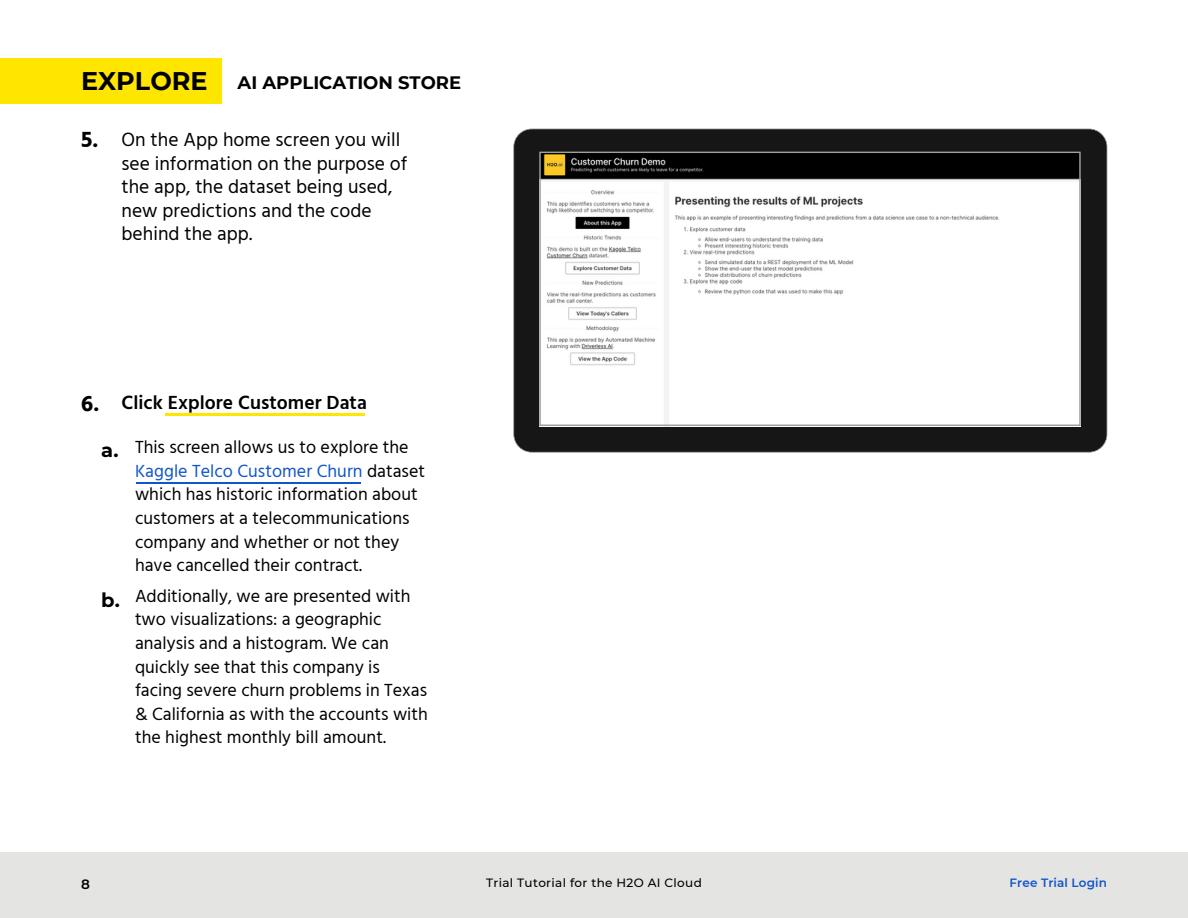
<style>
.page{position:relative;width:1188px;height:918px;background:#fff}
.page>*{position:absolute;margin:0;border:0;box-sizing:border-box;transform-origin:0 0}
.t1{font:700 25.5px "Montserrat";color:#000}
.t2{font:700 22.5px "Hind";color:#000}
.t3{font:19.5px/23.7px "Hind";color:#000}
.t4{font:600 19.5px "Hind";color:#000}
.t5{font:700 19.5px "Montserrat";color:#000}
.t6{font:18px/23.7px "Hind";color:#000}
.t7{font:700 18px "Montserrat";color:#000101}
.t8{font:600 13.5px "Montserrat";color:#000}
.t9{font:500 12px "Montserrat";letter-spacing:.03em;color:#000}
.t10{font:600 12px "Montserrat";letter-spacing:.01em;color:#15c}
.s1{font-weight:700;font-size:22.5px}
.s2{color:#15c}
</style>
<div class="page">
<div style="left:0;top:58px;width:222px;height:45px;background:#ffe600"></div>
<hr style="left:136px;top:482px;width:224px;height:2px;background:#15c">
<hr style="left:165px;top:413px;width:200px;height:3px;background:#ffe600">
<div style="left:0;top:852px;width:1188px;height:66px;background:#e4e4e3"></div>
<svg style="left:513px;top:129px;width:594px;height:324px;background:#202020"></svg>
<svg style="left:539px;top:152px;width:542px;height:274px"></svg>
<h1 class="t1" style="left:81px;top:65px;width:128px">EXPLORE</h1>
<p class="t7" style="left:238px;top:72px;width:225px">AI APPLICATION STORE</p>
<p class="t2" style="left:81px;top:126px;width:19px">5.</p>
<p class="t3" style="left:122px;top:127px;width:287px">On the App home screen you will see information on the purpose of the app, the dataset being used, new predictions and the code behind the app.</p>
<p class="t4" style="left:81px;top:391px;width:287px"><span class="s1">6.</span> Click Explore Customer Data</p>
<p class="t5" style="left:101px;top:438px;width:19px">a.</p>
<p class="t5" style="left:101px;top:588px;width:20px">b.</p>
<p class="t6" style="left:135px;top:435px;width:292px">This screen allows us to explore the <span class="s2">Kaggle Telco Customer Churn</span> dataset which has historic information about customers at a telecommunications company and whether or not they have cancelled their contract.</p>
<p class="t6" style="left:135px;top:584px;width:294px">Additionally, we are presented with two visualizations: a geographic analysis and a histogram. We can quickly see that this company is facing severe churn problems in Texas &amp; California as with the accounts with the highest monthly bill amount.</p>
<p class="t8" style="left:81px;top:876px;width:10px">8</p>
<p class="t9" style="left:486px;top:876px;width:217px">Trial Tutorial for the H2O AI Cloud</p>
<p class="t10" style="left:1010px;top:876px;width:99px">Free Trial Login</p>
</div>
